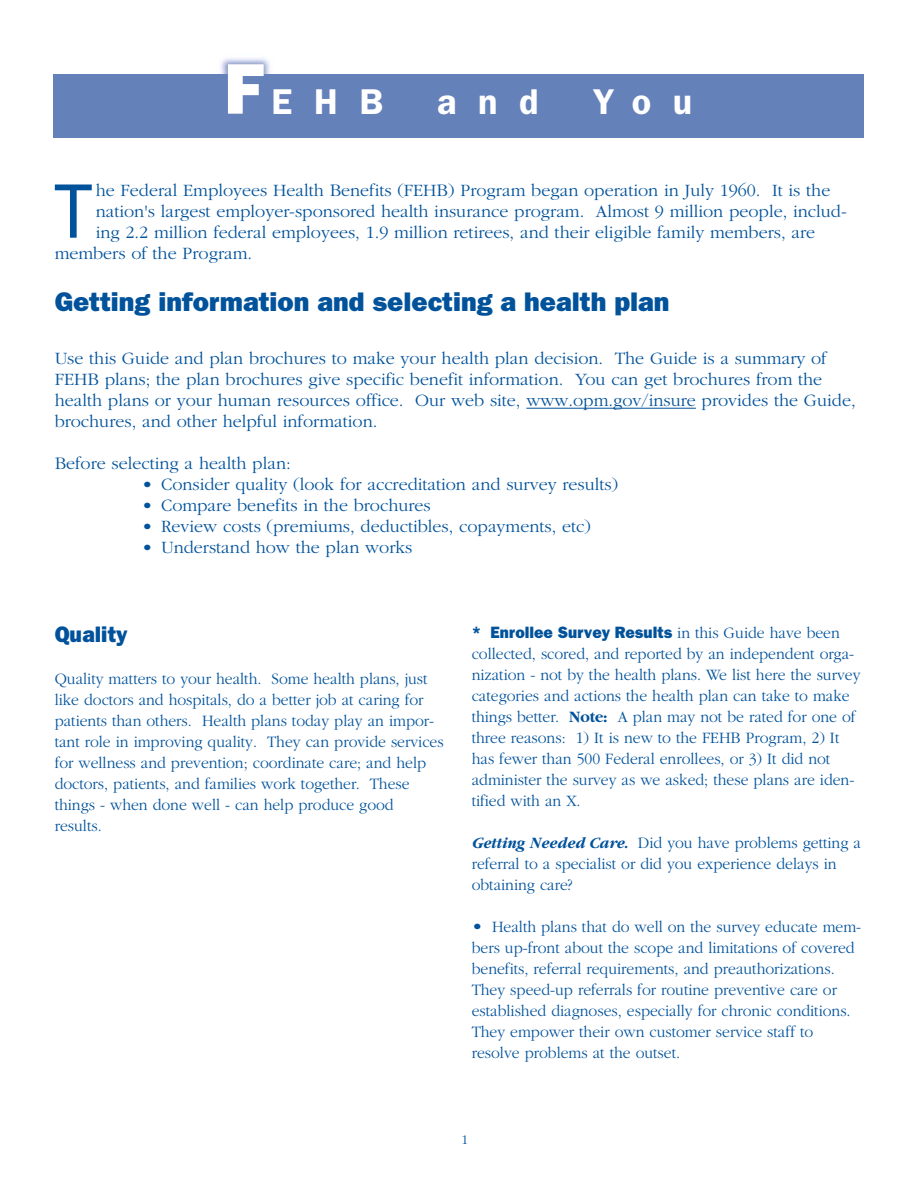
<style>
.page{position:relative;width:918px;height:1188px;background:#fff}
.page>*{position:absolute;margin:0;border:0;box-sizing:border-box;transform-origin:0 0}
.t1{font:77.55px "Franklin Gothic";color:#00529b}
.t2{font:600 36px "Franklin Gothic";letter-spacing:.6em;color:#fff}
.t3{font:800 27px "Franklin Gothic";color:#00529b}
.t4{font:800 22.5px "Franklin Gothic";color:#00529b;scale:.95 1}
.t5{font:300 18px/21px "Garamond";color:#00529b}
.t6{font:300 16.5px/21px "Garamond";color:#00529b;scale:.95 1}
.t7{font:800 16.5px "Franklin Gothic";color:#00529b;scale:.95 1}
.t8{font:300 13.5px "Garamond";color:#00529b}
.s1{font-weight:800;font-size:72px}
.s2{font-family:"Garamond";font-weight:300}
.s3{font-weight:700}
.s4{font-weight:700;font-style:italic}
.s5{font-size:18px}
</style>
<div class="page">
<img style="left:221px;top:57px;width:49px;height:17px">
<div style="left:53px;top:74px;width:810px;height:64px;background:#6581ba"></div>
<hr style="left:526px;top:408px;width:161px;height:1px;background:#00529b">
<h2 class="t2" style="left:224px;top:89px;width:161px"><span class="s1">F</span>EHB</h2>
<h2 class="t2" style="left:437px;top:89px;width:103px">and</h2>
<h2 class="t2" style="left:593px;top:89px;width:101px">You</h2>
<h1 class="t1" style="left:54px;top:185px;width:40px">T</h1>
<p class="t5" style="left:96px;top:181px;width:736px">he Federal Employees Health Benefits (FEHB) Program began operation in July 1960. It is the</p>
<p class="t5" style="left:96px;top:202px;width:753px">nation's largest employer-sponsored health insurance program. Almost 9 million people, includ-</p>
<p class="t5" style="left:96px;top:223px;width:721px">ing 2.2 million federal employees, 1.9 million retirees, and their eligible family members, are</p>
<p class="t5" style="left:55px;top:244px;width:199px">members of the Program.</p>
<h3 class="t3" style="left:55px;top:292px;width:616px">Getting information and selecting a health plan</h3>
<p class="t5" style="left:55px;top:350px;width:803px">Use this Guide and plan brochures to make your health plan decision. The Guide is a summary of FEHB plans; the plan brochures give specific benefit information. You can get brochures from the health plans or your human resources office. Our web site, www.opm.gov/insure provides the Guide, brochures, and other helpful information.</p>
<p class="t5" style="left:55px;top:455px;width:238px">Before selecting a health plan:</p>
<p class="t5" style="left:142px;top:476px;width:478px">• Consider quality (look for accreditation and survey results)</p>
<p class="t5" style="left:142px;top:497px;width:291px">• Compare benefits in the brochures</p>
<p class="t5" style="left:142px;top:518px;width:451px">• Review costs (premiums, deductibles, copayments, etc)</p>
<p class="t5" style="left:142px;top:539px;width:272px">• Understand how the plan works</p>
<h3 class="t4" style="left:55px;top:626px;width:78px">Quality</h3>
<p class="t6" style="left:55px;top:669px;width:411px">Quality matters to your health. Some health plans, just like doctors and hospitals, do a better job at caring for patients than others. Health plans today play an impor&shy;tant role in improving quality. They can provide services for wellness and prevention; coordinate care; and help doctors, patients, and families work together. These things - when done well - can help produce good results.</p>
<p class="t7" style="left:472px;top:627px;width:389px">* Enrollee Survey Results <span class="s2">in this Guide have been</span></p>
<p class="t6" style="left:472px;top:644px;width:411px">collected, scored, and reported by an independent orga&shy;nization - not by the health plans. We list here the survey categories and actions the health plan can take to make things better. <span class="s3">Note:</span> A plan may not be rated for one of three reasons: 1) It is new to the FEHB Program, 2) It has fewer than 500 Federal enrollees, or 3) It did not administer the survey as we asked; these plans are iden&shy;tified with an X.</p>
<p class="t6" style="left:472px;top:833px;width:411px"><span class="s4">Getting Needed Care.</span> Did you have problems getting a referral to a specialist or did you experience delays in obtaining care?</p>
<p class="t6" style="left:472px;top:917px;width:411px"><span class="s5">•</span> Health plans that do well on the survey educate mem&shy;bers up-front about the scope and limitations of covered benefits, referral requirements, and preauthorizations.<br>They speed-up referrals for routine preventive care or established diagnoses, especially for chronic conditions.<br>They empower their own customer service staff to resolve problems at the outset.</p>
<p class="t8" style="left:462px;top:1135px;width:8px">1</p>
</div>
